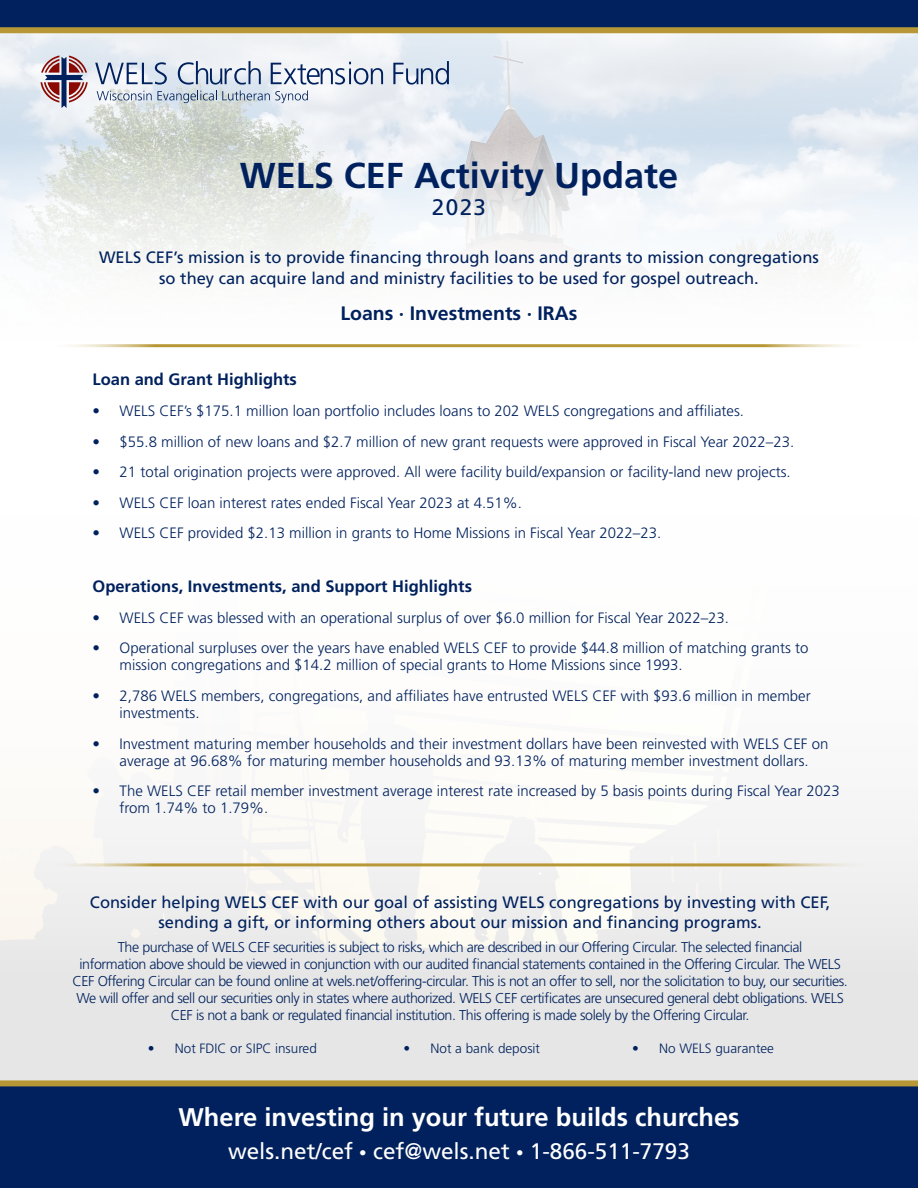
<style>
.page{position:relative;width:918px;height:1188px;background:#fff}
.page>*{position:absolute;margin:0;border:0;box-sizing:border-box;transform-origin:0 0}
.t1{font:700 36px "Frutiger LT Std";color:#00215d}
.t2{font:700 25.5px "Frutiger LT Std";color:#fff}
.t3{font:22.5px "Frutiger LT Std";color:#fff}
.t4{font:22.5px "Frutiger LT Std";color:#00215d}
.t5{font:700 19.5px "Frutiger LT Std";color:#00215d}
.t6{font:16.5px/21px "Frutiger LT Std";color:#00215d;text-align:center}
.t7{font:700 16.5px "Frutiger LT Std";color:#00215d}
.t8{font:300 15px/17.1px "Frutiger LT Std";color:#00215d}
.t9{font:300 14.25px/17.1px "Frutiger LT Std";letter-spacing:-.03em;color:#00215d;text-align:center}
.t10{font:300 13.5px "Frutiger LT Std";color:#00215d}
.s1{font-size:15px}
</style>
<div class="page">
<img style="left:0;top:33px;width:918px;height:108px">
<img style="left:0;top:141px;width:918px;height:939px">
<svg style="left:41px;top:56px;width:47px;height:52px"></svg>
<svg style="left:393px;top:61px;width:56px;height:24px"></svg>
<svg style="left:95px;top:61px;width:288px;height:42px"></svg>
<div style="left:0;top:0;width:918px;height:28px;background:#00215d"></div>
<div style="left:0;top:27px;width:918px;height:6px;background:#b89836"></div>
<div style="left:0;top:1086px;width:918px;height:102px;background:#00215d"></div>
<div style="left:0;top:1080px;width:918px;height:6px;background:#b89836"></div>
<hr style="left:46px;top:863px;width:826px;height:3px;background:#b89836">
<hr style="left:46px;top:344px;width:826px;height:3px;background:#b89836">
<div style="left:0;top:349px;width:918px;height:14px;background:#fff"></div>
<p class="t1" style="left:240px;top:154px;width:440px">WELS CEF Activity Update</p>
<p class="t4" style="left:432px;top:194px;width:56px">2023</p>
<p class="t6" style="left:99px;top:246px;width:721px">WELS CEF’s mission is to provide financing through loans and grants to mission congregations so they can acquire land and ministry facilities to be used for gospel outreach.</p>
<p class="t5" style="left:340px;top:302px;width:239px">Loans · Investments · IRAs</p>
<p class="t7" style="left:93px;top:370px;width:206px">Loan and Grant Highlights</p>
<p class="t8" style="left:93px;top:402px;width:653px">• WELS CEF’s $175.1 million loan portfolio includes loans to 202 WELS congregations and affiliates.</p>
<p class="t8" style="left:93px;top:433px;width:703px">• $55.8 million of new loans and $2.7 million of new grant requests were approved in Fiscal Year 2022–23.</p>
<p class="t8" style="left:93px;top:464px;width:700px">• 21 total origination projects were approved. All were facility build/expansion or facility-land new projects.</p>
<p class="t8" style="left:93px;top:494px;width:431px">• WELS CEF loan interest rates ended Fiscal Year 2023 at 4.51%.</p>
<p class="t8" style="left:93px;top:525px;width:570px">• WELS CEF provided $2.13 million in grants to Home Missions in Fiscal Year 2022–23.</p>
<p class="t7" style="left:93px;top:576px;width:381px">Operations, Investments, and Support Highlights</p>
<p class="t8" style="left:93px;top:609px;width:638px">• WELS CEF was blessed with an operational surplus of over $6.0 million for Fiscal Year 2022–23.</p>
<p class="t8" style="left:120px;top:640px;width:690px;text-indent:-27px">• Operational surpluses over the years have enabled WELS CEF to provide $44.8 million of matching grants to mission congregations and $14.2 million of special grants to Home Missions since 1993.</p>
<p class="t8" style="left:120px;top:687px;width:693px;text-indent:-27px">• 2,786 WELS members, congregations, and affiliates have entrusted WELS CEF with $93.6 million in member investments.</p>
<p class="t8" style="left:93px;top:735px;width:737px;text-align:center">• Investment maturing member households and their investment dollars have been reinvested with WELS CEF on average at 96.68% for maturing member households and 93.13% of maturing member investment dollars.</p>
<p class="t8" style="left:120px;top:783px;width:722px;text-indent:-27px">• The WELS CEF retail member investment average interest rate increased by 5 basis points during Fiscal Year 2023 from 1.74% to 1.79%.</p>
<p class="t6" style="left:90px;top:893px;width:742px;line-height:19.8px">Consider helping WELS CEF with our goal of assisting WELS congregations by investing with CEF, sending a gift, or informing others about our mission and financing programs.</p>
<p class="t9" style="left:118px;top:939px;width:686px">The purchase of WELS CEF securities is subject to risks, which are described in our Offering Circular. The selected financial</p>
<p class="t9" style="left:73px;top:956px;width:777px">information above should be viewed in conjunction with our audited financial statements contained in the Offering Circular. The WELS CEF Offering Circular can be found online at wels.net/offering-circular. This is not an offer to sell, nor the solicitation to buy, our securities.<br>We will offer and sell our securities only in states where authorized. WELS CEF certificates are unsecured general debt obligations. WELS CEF is not a bank or regulated financial institution. This offering is made solely by the Offering Circular.</p>
<p class="t10" style="left:148px;top:1041px;width:171px">• Not FDIC or SIPC insured</p>
<p class="t10" style="left:404px;top:1041px;width:138px">• Not a bank deposit</p>
<p class="t10" style="left:632px;top:1040px;width:143px">• No WELS guarantee</p>
<p class="t2" style="left:178px;top:1102px;width:563px">Where investing in your future builds churches</p>
<p class="t3" style="left:228px;top:1138px;width:463px">wels.net/cef <span class="s1">•</span> cef@wels.net <span class="s1">•</span> 1-866-511-7793</p>
</div>
